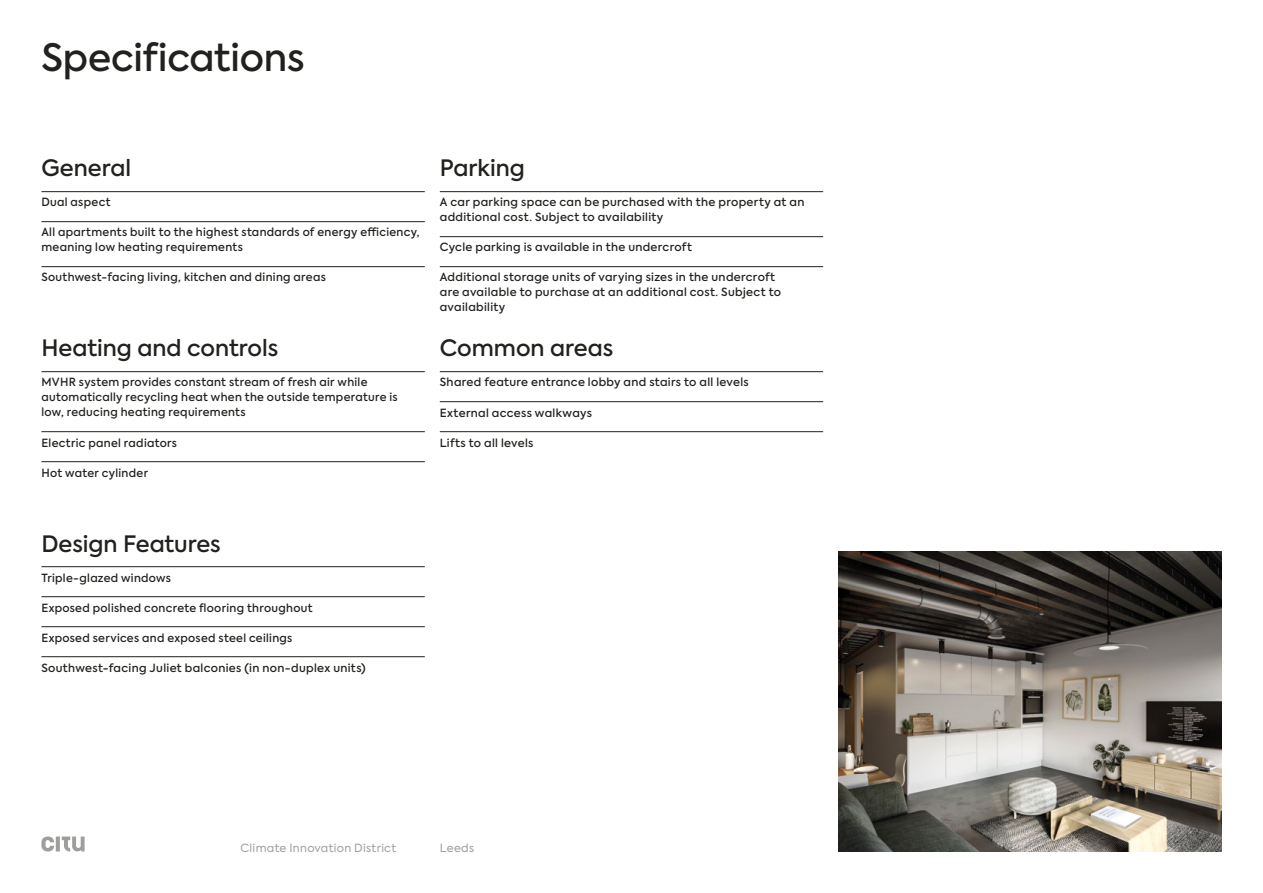
<style>
.page{position:relative;width:1263px;height:893px;background:#fff}
.page>*{position:absolute;margin:0;border:0;box-sizing:border-box;transform-origin:0 0}
.t1{font:500 37.5px "Axiforma";letter-spacing:-.005em;color:#21211e}
.t2{font:500 22.5px "Axiforma";color:#21211e}
.t3{font:500 11.25px/15px "Axiforma";letter-spacing:.03em;color:#21211e}
.t4{font:11.25px "Axiforma";letter-spacing:.025em;color:#9e9e9b}
</style>
<div class="page">
<hr style="left:56px;top:836px;width:4px;height:15px;background:#9e9e9b">
<svg style="left:41px;top:836px;width:13px;height:16px"></svg>
<svg style="left:62px;top:836px;width:23px;height:16px"></svg>
<hr style="left:41px;top:191px;width:384px;height:1px;background:#21211e">
<hr style="left:41px;top:221px;width:384px;height:1px;background:#21211e">
<hr style="left:41px;top:266px;width:384px;height:1px;background:#21211e">
<hr style="left:41px;top:371px;width:384px;height:1px;background:#21211e">
<hr style="left:41px;top:431px;width:384px;height:1px;background:#21211e">
<hr style="left:41px;top:461px;width:384px;height:1px;background:#21211e">
<hr style="left:41px;top:566px;width:384px;height:1px;background:#21211e">
<hr style="left:41px;top:596px;width:384px;height:1px;background:#21211e">
<hr style="left:41px;top:626px;width:384px;height:1px;background:#21211e">
<hr style="left:41px;top:656px;width:384px;height:1px;background:#21211e">
<hr style="left:440px;top:191px;width:383px;height:1px;background:#21211e">
<hr style="left:440px;top:236px;width:383px;height:1px;background:#21211e">
<hr style="left:440px;top:266px;width:383px;height:1px;background:#21211e">
<hr style="left:440px;top:371px;width:383px;height:1px;background:#21211e">
<hr style="left:440px;top:401px;width:383px;height:1px;background:#21211e">
<hr style="left:440px;top:431px;width:383px;height:1px;background:#21211e">
<img style="left:838px;top:551px;width:383px;height:300px">
<h1 class="t1" style="left:41px;top:33px;width:265px">Specifications</h1>
<h2 class="t2" style="left:41px;top:154px;width:91px">General</h2>
<p class="t3" style="left:41px;top:195px;width:71px">Dual aspect</p>
<p class="t3" style="left:41px;top:225px;width:379px">All apartments built to the highest standards of energy efficiency, meaning low heating requirements</p>
<p class="t3" style="left:41px;top:270px;width:286px">Southwest-facing living, kitchen and dining areas</p>
<h2 class="t2" style="left:41px;top:334px;width:238px">Heating and controls</h2>
<p class="t3" style="left:41px;top:375px;width:358px">MVHR system provides constant stream of fresh air while automatically recycling heat when the outside temperature is low, reducing heating requirements</p>
<p class="t3" style="left:41px;top:435px;width:137px">Electric panel radiators</p>
<p class="t3" style="left:41px;top:465px;width:108px">Hot water cylinder</p>
<h2 class="t2" style="left:440px;top:154px;width:86px">Parking</h2>
<p class="t3" style="left:440px;top:195px;width:366px">A car parking space can be purchased with the property at an additional cost. Subject to availability</p>
<p class="t3" style="left:440px;top:240px;width:254px">Cycle parking is available in the undercroft</p>
<p class="t3" style="left:440px;top:270px;width:343px">Additional storage units of varying sizes in the undercroft are available to purchase at an additional cost. Subject to availability</p>
<h2 class="t2" style="left:440px;top:334px;width:175px">Common areas</h2>
<p class="t3" style="left:440px;top:375px;width:310px">Shared feature entrance lobby and stairs to all levels</p>
<p class="t3" style="left:440px;top:405px;width:154px">External access walkways</p>
<p class="t3" style="left:440px;top:435px;width:95px">Lifts to all levels</p>
<h2 class="t2" style="left:41px;top:529px;width:181px">Design Features</h2>
<p class="t3" style="left:41px;top:570px;width:131px">Triple-glazed windows</p>
<p class="t3" style="left:41px;top:600px;width:273px">Exposed polished concrete flooring throughout</p>
<p class="t3" style="left:41px;top:630px;width:252px">Exposed services and exposed steel ceilings</p>
<p class="t3" style="left:41px;top:660px;width:326px">Southwest-facing Juliet balconies (in non-duplex units)</p>
<p class="t4" style="left:241px;top:840px;width:157px">Climate Innovation District</p>
<p class="t4" style="left:440px;top:840px;width:36px">Leeds</p>
</div>
